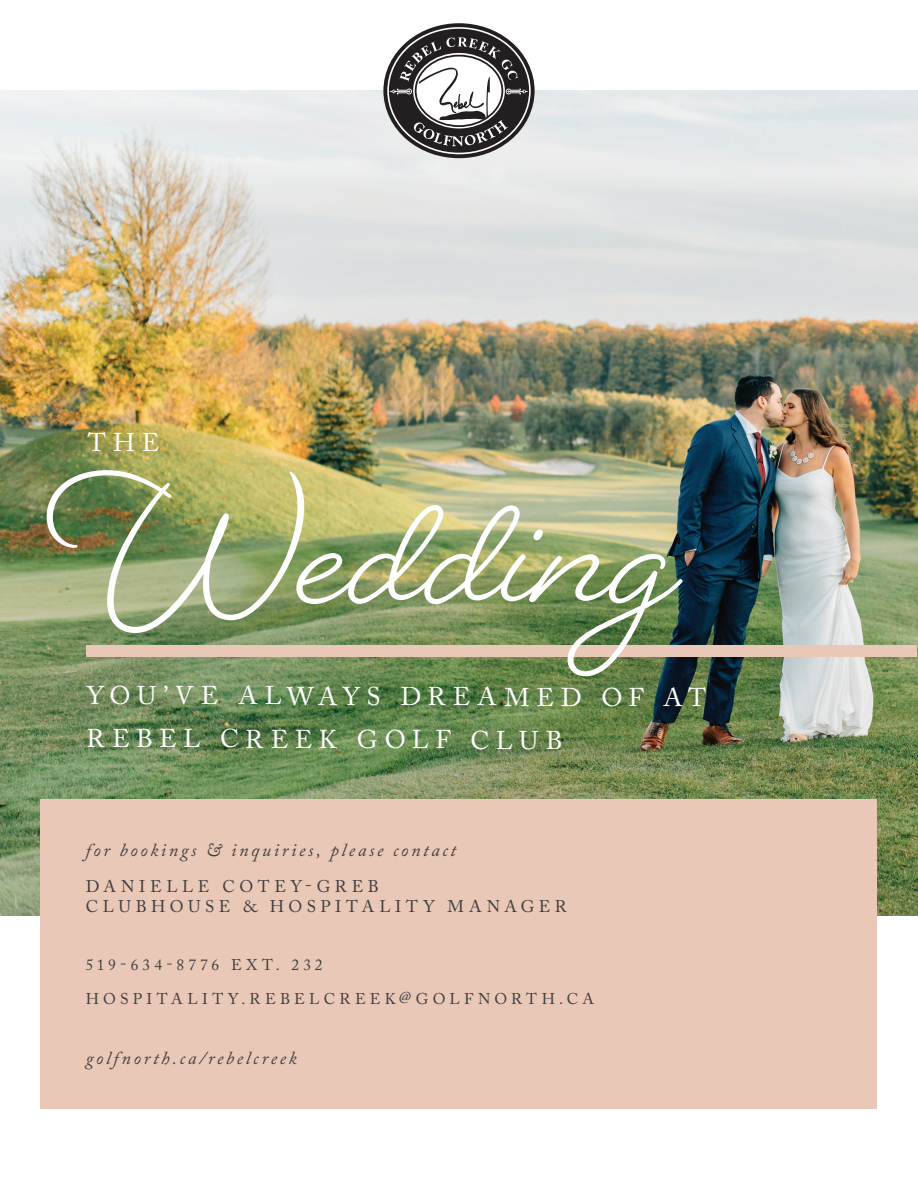
<style>
.page{position:relative;width:918px;height:1188px;background:#fff}
.page>*{position:absolute;margin:0;border:0;box-sizing:border-box;transform-origin:0 0}
.t1{font:700 180.3px "Beloved Script";color:#fff}
.t2{font:25.65px "Adobe Caslon Pro";letter-spacing:.25em;color:#fff}
.t3{font:italic 18.15px "Adobe Caslon Pro";letter-spacing:.15em;color:#3e3e3f}
.t4{font:16.8px/20.2px "Adobe Caslon Pro";letter-spacing:.265em;color:#3e3e3f}
.t5{font:15.6px "Adobe Caslon Pro";letter-spacing:.27em;color:#3e3e3f}
</style>
<div class="page">
<img style="left:0;top:91px;width:918px;height:825px">
<div style="left:40px;top:799px;width:838px;height:310px;background:#eac8b8"></div>
<div style="left:86px;top:645px;width:831px;height:11px;background:#eac8b8"></div>
<svg style="left:383px;top:23px;width:152px;height:135px"></svg>
<p class="t2" style="left:88px;top:427px;width:73px">THE</p>
<p class="t1" style="left:47px;top:431px;width:633px">Wedding</p>
<p class="t2" style="left:87px;top:681px;width:621px">YOU’VE ALWAYS DREAMED OF AT</p>
<p class="t2" style="left:87px;top:724px;width:478px">REBEL CREEK GOLF CLUB</p>
<p class="t3" style="left:86px;top:839px;width:372px">for bookings &amp; inquiries, please contact</p>
<p class="t4" style="left:86px;top:876px;width:482px">DANIELLE COTEY-GREB<br>CLUBHOUSE &amp; HOSPITALITY MANAGER</p>
<p class="t5" style="left:86px;top:955px;width:238px">519-634-8776 EXT. 232</p>
<p class="t5" style="left:86px;top:989px;width:510px">HOSPITALITY.REBELCREEK@GOLFNORTH.CA</p>
<p class="t3" style="left:86px;top:1048px;width:212px">golfnorth.ca/rebelcreek</p>
</div>
